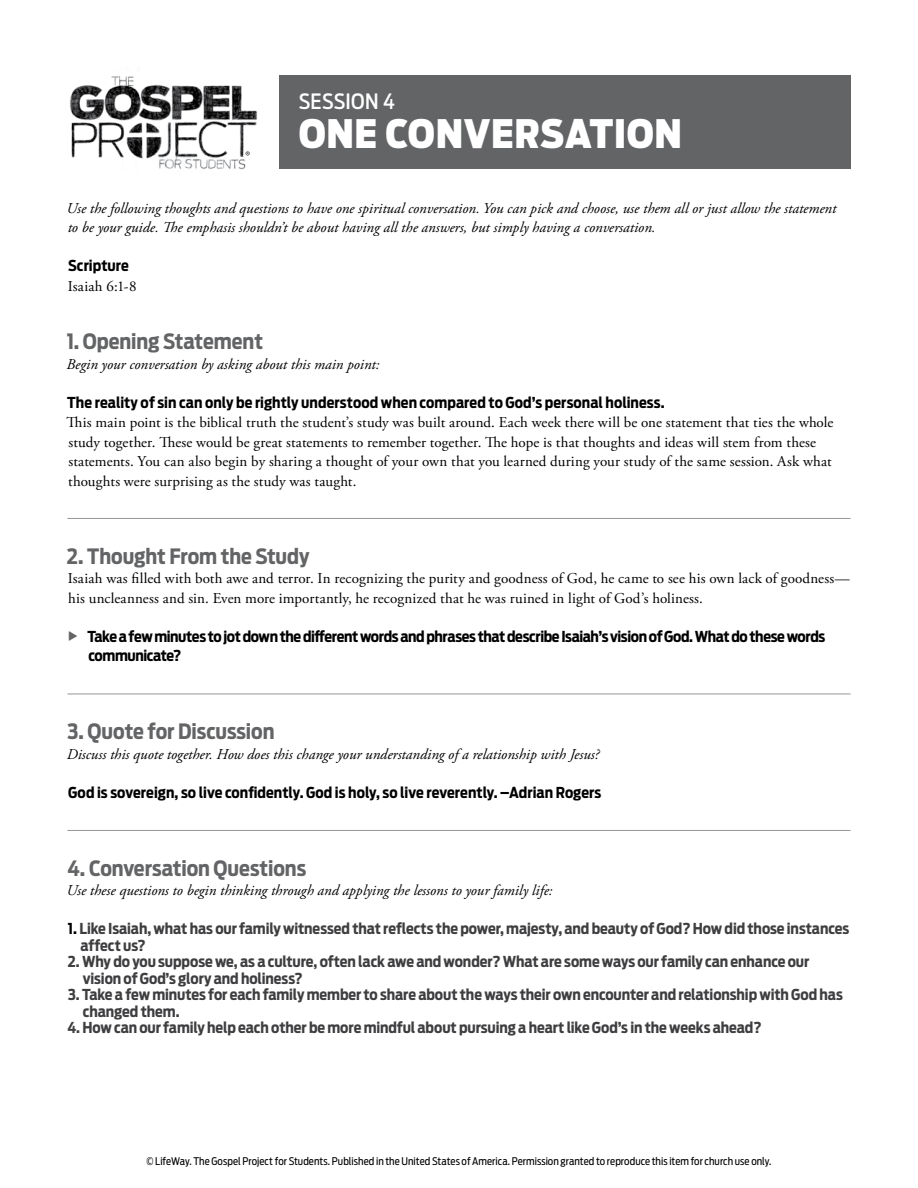
<style>
.page{position:relative;width:918px;height:1188px;background:#fff}
.page>*{position:absolute;margin:0;border:0;box-sizing:border-box;transform-origin:0 0}
.t1{font:900 39px "Antenna Cond";letter-spacing:.015em;color:#fff}
.t2{font:700 21px "Antenna Cond";letter-spacing:-.005em;color:#636466}
.t3{font:500 21px "Antenna Cond";letter-spacing:.01em;color:#fff}
.t4{font:15px/19.5px "Adobe Garamond Pro";letter-spacing:.01em;color:#000}
.t5{font:700 15px/16.5px "Antenna Cond";letter-spacing:-.005em;color:#3e3d3f}
.t6{font:italic 15px/19.5px "Adobe Garamond Pro";color:#000}
.t7{font:700 15px "Antenna Cond";letter-spacing:-.005em;color:#000}
.t8{font:700 15px/19.5px "Antenna Cond";letter-spacing:-.025em;color:#000}
.t9{font:10.5px "Antenna Cond";letter-spacing:.005em;color:#000}
.s1{color:#000}
</style>
<div class="page">
<div style="left:279px;top:75px;width:571px;height:94px;background:#636466"></div>
<hr style="left:68px;top:518px;width:782px;height:1px;background:#939598">
<hr style="left:68px;top:694px;width:782px;height:1px;background:#939598">
<hr style="left:68px;top:830px;width:782px;height:1px;background:#939598">
<img style="left:111px;top:76px;width:23px;height:6px">
<img style="left:70px;top:82px;width:187px;height:76px">
<img style="left:140px;top:158px;width:106px;height:12px">
<svg style="left:246px;top:151px;width:4px;height:4px"></svg>
<h2 class="t3" style="left:299px;top:89px;width:98px">SESSION 4</h2>
<h1 class="t1" style="left:299px;top:111px;width:385px">ONE CONVERSATION</h1>
<p class="t6" style="left:67px;top:199px;width:771px">Use the following thoughts and questions to have one spiritual conversation. You can pick and choose, use them all or just allow the statement to be your guide. The emphasis shouldn’t be about having all the answers, but simply having a conversation.</p>
<p class="t7" style="left:68px;top:257px;width:62px">Scripture</p>
<p class="t4" style="left:68px;top:277px;width:70px">Isaiah 6:1-8</p>
<h2 class="t2" style="left:67px;top:329px;width:198px">1. Opening Statement</h2>
<p class="t6" style="left:67px;top:355px;width:315px">Begin your conversation by asking about this main point:</p>
<p class="t7" style="left:67px;top:393px;width:599px">The reality of sin can only be rightly understood when compared to God’s personal holiness.</p>
<p class="t4" style="left:67px;top:413px;width:768px">This main point is the biblical truth the student’s study was built around. Each week there will be one statement that ties the whole study together. These would be great statements to remember together. The hope is that thoughts and ideas will stem from these statements. You can also begin by sharing a thought of your own that you learned during your study of the same session. Ask what thoughts were surprising as the study was taught.</p>
<h2 class="t2" style="left:67px;top:544px;width:244px">2. Thought From the Study</h2>
<p class="t4" style="left:68px;top:569px;width:784px">Isaiah was filled with both awe and terror. In recognizing the purity and goodness of God, he came to see his own lack of goodness— his uncleanness and sin. Even more importantly, he recognized that he was ruined in light of God’s holiness.</p>
<p class="t8" style="left:87px;top:627px;width:739px">Take a few minutes to jot down the different words and phrases that describe Isaiah’s vision of God. What do these words communicate?</p>
<h2 class="t2" style="left:67px;top:719px;width:209px">3. Quote for Discussion</h2>
<p class="t6" style="left:67px;top:745px;width:534px">Discuss this quote together. How does this change your understanding of a relationship with Jesus?</p>
<p class="t7" style="left:68px;top:783px;width:535px">God is sovereign, so live confidently. God is holy, so live reverently. –Adrian Rogers</p>
<h2 class="t2" style="left:68px;top:856px;width:240px">4. Conversation Questions</h2>
<p class="t6" style="left:67px;top:881px;width:488px">Use these questions to begin thinking through and applying the lessons to your family life:</p>
<p class="t5" style="left:80px;top:921px;width:770px;text-indent:-12px"><span class="s1">1.</span> Like Isaiah, what has our family witnessed that reflects the power, majesty, and beauty of God? How did those instances affect us?</p>
<p class="t5" style="left:83px;top:954px;width:728px;text-indent:-15px">2. Why do you suppose we, as a culture, often lack awe and wonder? What are some ways our family can enhance our vision of God’s glory and holiness?</p>
<p class="t5" style="left:83px;top:987px;width:761px;text-indent:-15px">3. Take a few minutes for each family member to share about the ways their own encounter and relationship with God has changed them.</p>
<p class="t5" style="left:67px;top:1020px;width:696px">4. How can our family help each other be more mindful about pursuing a heart like God’s in the weeks ahead?</p>
<p class="t9" style="left:147px;top:1155px;width:626px">© LifeWay. The Gospel Project for Students. Published in the United States of America. Permission granted to reproduce this item for church use only.</p>
</div>
